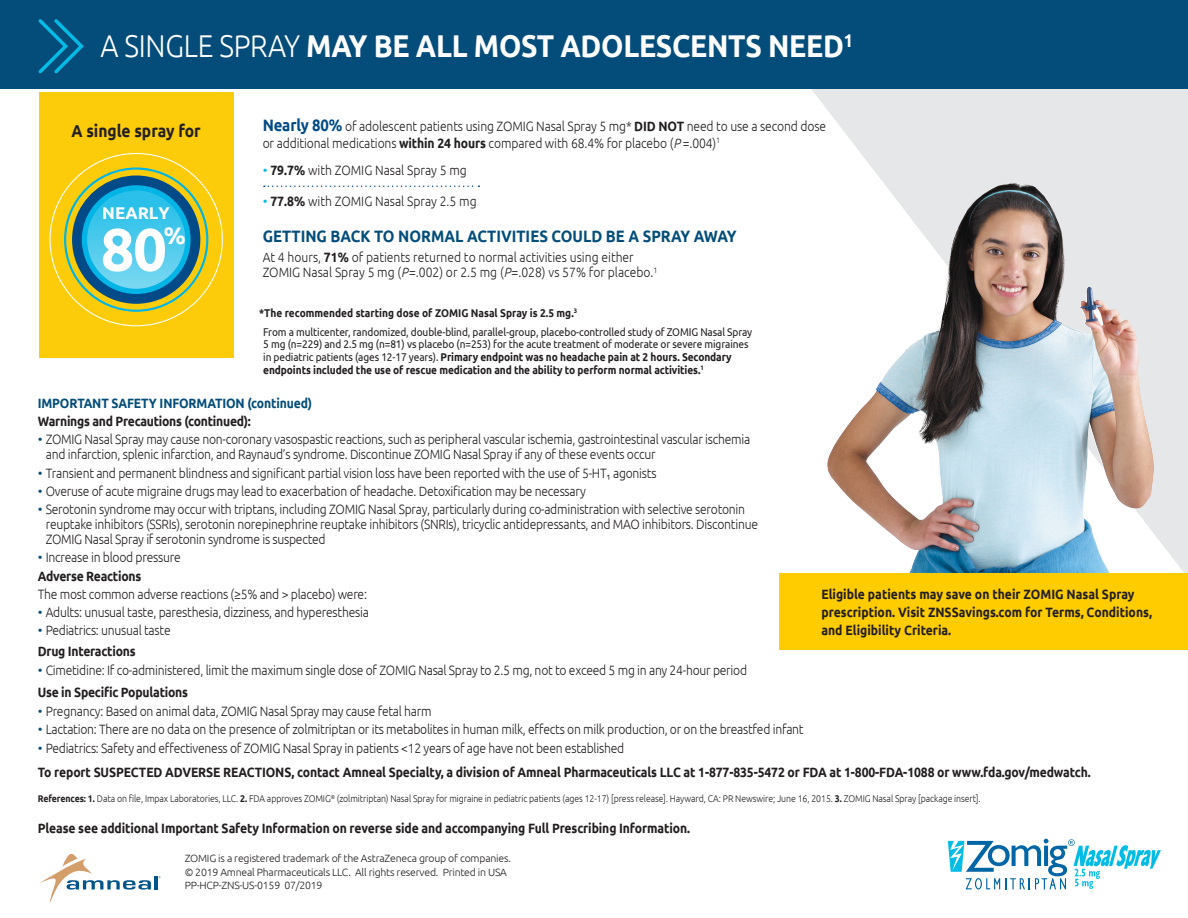
<style>
.page{position:relative;width:1188px;height:918px;background:#fff}
.page>*{position:absolute;margin:0;border:0;box-sizing:border-box;transform-origin:0 0}
.t1{font:700 59.85px "Ubuntu";color:#fff}
.t2{font:700 31.5px "Ubuntu";letter-spacing:-.01em;color:#fff;scale:.9 1}
.t3{font:700 23.85px "Ubuntu";color:#fff}
.t4{font:700 17.25px "Ubuntu";color:#231f20;scale:.9 1}
.t5{font:700 16.95px "Ubuntu";color:#fff}
.t6{font:700 16.5px "Ubuntu";color:#044d7b;scale:.9 1}
.t7{font:300 13.5px/15px "Ubuntu";letter-spacing:-.02em;color:#231f20;scale:.9 1}
.t8{font:700 13.5px/18px "Ubuntu";letter-spacing:-.01em;color:#231f20;scale:.9 1}
.t9{font:300 13.5px/15px "Ubuntu";color:#231f20;scale:.9 1}
.t10{font:700 13.5px "Ubuntu";letter-spacing:-.01em;color:#044d7b;scale:.9 1}
.t11{font:11.25px/12.8px "Ubuntu";letter-spacing:-.01em;color:#231f20;scale:.9 1}
.t12{font:700 11.25px "Ubuntu";color:#231f20;scale:.9 1}
.t13{font:300 10.5px/13.5px "Ubuntu";letter-spacing:-.02em;color:#231f20}
.t14{font:300 9.75px "Ubuntu";letter-spacing:-.01em;color:#231f20;scale:.9 1}
.s1{font-weight:300}
.s2{font-weight:700;font-size:16.5px;color:#004a87}
.s3{font-weight:700}
.s4{font-style:italic}
.s5{color:#02bce5}
.s6{color:#044d7b}
</style>
<div class="page">
<svg style="left:810px;top:89px;width:378px;height:485px;fill:#e6e7e9"></svg>
<svg style="left:264px;top:186px;width:215px;height:1px"></svg>
<div style="left:39px;top:92px;width:194px;height:265px;background:#fccc0a"></div>
<svg style="left:72px;top:175px;width:128px;height:129px"></svg>
<svg style="left:87px;top:191px;width:98px;height:98px;background:#3ebbdf"></svg>
<svg style="left:948px;top:839px;width:213px;height:51px"></svg>
<svg style="left:39px;top:854px;width:122px;height:49px"></svg>
<img style="left:811px;top:155px;width:351px;height:419px">
<div style="left:780px;top:574px;width:408px;height:76px;background:#fc0"></div>
<div style="left:0;top:0;width:1188px;height:89px;background:#044d7b"></div>
<svg style="left:38px;top:19px;width:46px;height:55px"></svg>
<p class="t2" style="left:100px;top:27px;width:838px"><span class="s1">A SINGLE SPRAY</span> MAY BE ALL MOST ADOLESCENTS NEED<sup>1</sup></p>
<p class="t4" style="left:71px;top:120px;width:145px">A single spray for</p>
<p class="t5" style="left:102px;top:203px;width:69px">NEARLY</p>
<p class="t1" style="left:101px;top:213px;width:68px">80</p>
<p class="t3" style="left:164px;top:222px;width:23px">%</p>
<p class="t7" style="left:263px;top:118px;width:628px;line-height:16.5px"><span class="s2">Nearly 80%</span> of adolescent patients using ZOMIG Nasal Spray 5 mg* <span class="s3">DID NOT</span> need to use a second dose or additional medications <span class="s3">within 24 hours</span> compared with 68.4% for placebo (<span class="s4">P</span> =.004)<sup>1</sup></p>
<p class="t9" style="left:263px;top:163px;width:228px"><span class="s5">•</span> <span class="s3">79.7%</span> with ZOMIG Nasal Spray 5 mg</p>
<p class="t9" style="left:263px;top:194px;width:239px"><span class="s5">•</span> <span class="s3">77.8%</span> with ZOMIG Nasal Spray 2.5 mg</p>
<p class="t6" style="left:263px;top:227px;width:528px">GETTING BACK TO NORMAL ACTIVITIES COULD BE A SPRAY AWAY</p>
<p class="t9" style="left:263px;top:250px;width:440px">At 4 hours, <span class="s3">71%</span> of patients returned to normal activities using either<br>ZOMIG Nasal Spray 5 mg (<span class="s4">P</span>=.002) or 2.5 mg (<span class="s4">P</span>=.028) vs 57% for placebo.<sup>1</sup></p>
<p class="t12" style="left:259px;top:306px;width:355px">*The recommended starting dose of ZOMIG Nasal Spray is 2.5 mg.<sup>3</sup></p>
<p class="t11" style="left:263px;top:325px;width:545px">From a multicenter, randomized, double-blind, parallel-group, placebo-controlled study of ZOMIG Nasal Spray 5 mg (n=229) and 2.5 mg (n=81) vs placebo (n=253) for the acute treatment of moderate or severe migraines in pediatric patients (ages 12-17 years). <span class="s3">Primary endpoint was no headache pain at 2 hours. Secondary endpoints included the use of rescue medication and the ability to perform normal activities.</span><sup>1</sup></p>
<p class="t10" style="left:38px;top:395px;width:306px">IMPORTANT SAFETY INFORMATION (continued)</p>
<p class="t8" style="left:38px;top:412px;width:238px">Warnings and Precautions (continued):</p>
<p class="t7" style="left:46px;top:432px;width:784px;text-indent:-8px"><span class="s6">•</span> ZOMIG Nasal Spray may cause non-coronary vasospastic reactions, such as peripheral vascular ischemia, gastrointestinal vascular ischemia and infarction, splenic infarction, and Raynaud’s syndrome. Discontinue ZOMIG Nasal Spray if any of these events occur</p>
<p class="t7" style="left:38px;top:465px;width:689px"><span class="s6">•</span> Transient and permanent blindness and significant partial vision loss have been reported with the use of 5-HT1 agonists</p>
<p class="t7" style="left:38px;top:483px;width:610px"><span class="s6">•</span> Overuse of acute migraine drugs may lead to exacerbation of headache. Detoxification may be necessary</p>
<p class="t7" style="left:46px;top:501px;width:793px;text-indent:-8px"><span class="s6">•</span> Serotonin syndrome may occur with triptans, including ZOMIG Nasal Spray, particularly during co-administration with selective serotonin reuptake inhibitors (SSRIs), serotonin norepinephrine reuptake inhibitors (SNRIs), tricyclic antidepressants, and MAO inhibitors. Discontinue<br>ZOMIG Nasal Spray if serotonin syndrome is suspected</p>
<p class="t7" style="left:38px;top:550px;width:160px"><span class="s6">•</span> Increase in blood pressure</p>
<p class="t8" style="left:38px;top:567px;width:117px">Adverse Reactions</p>
<p class="t7" style="left:38px;top:586px;width:367px">The most common adverse reactions (≥5% and &gt; placebo) were:</p>
<p class="t7" style="left:38px;top:604px;width:369px"><span class="s6">•</span> Adults: unusual taste, paresthesia, dizziness, and hyperesthesia</p>
<p class="t7" style="left:38px;top:623px;width:149px"><span class="s6">•</span> Pediatrics: unusual taste</p>
<p class="t8" style="left:38px;top:642px;width:110px">Drug Interactions</p>
<p class="t7" style="left:38px;top:663px;width:790px"><span class="s6">•</span> Cimetidine: If co-administered, limit the maximum single dose of ZOMIG Nasal Spray to 2.5 mg, not to exceed 5 mg in any 24-hour period</p>
<p class="t8" style="left:38px;top:683px;width:168px">Use in Specific Populations</p>
<p class="t7" style="left:38px;top:704px;width:439px"><span class="s6">•</span> Pregnancy: Based on animal data, ZOMIG Nasal Spray may cause fetal harm</p>
<p class="t7" style="left:38px;top:722px;width:852px"><span class="s6">•</span> Lactation: There are no data on the presence of zolmitriptan or its metabolites in human milk, effects on milk production, or on the breastfed infant</p>
<p class="t7" style="left:38px;top:740px;width:653px"><span class="s6">•</span> Pediatrics: Safety and effectiveness of ZOMIG Nasal Spray in patients &lt;12 years of age have not been established</p>
<p class="t8" style="left:38px;top:763px;width:1172px">To report SUSPECTED ADVERSE REACTIONS, contact Amneal Specialty, a division of Amneal Pharmaceuticals LLC at 1-877-835-5472 or FDA at 1-800-FDA-1088 or www.fda.gov/medwatch.</p>
<p class="t14" style="left:38px;top:793px;width:1049px"><span class="s3">References: 1.</span> Data on file, Impax Laboratories, LLC. <span class="s3">2.</span> FDA approves ZOMIG<sup>®</sup> (zolmitriptan) Nasal Spray for migraine in pediatric patients (ages 12-17) [press release]. Hayward, CA: PR Newswire; June 16, 2015. <span class="s3">3.</span> ZOMIG Nasal Spray [package insert].</p>
<p class="t8" style="left:38px;top:819px;width:726px">Please see additional Important Safety Information on reverse side and accompanying Full Prescribing Information.</p>
<p class="t13" style="left:185px;top:851px;width:328px">ZOMIG is a registered trademark of the AstraZeneca group of companies. © 2019 Amneal Pharmaceuticals LLC. All rights reserved. Printed in USA<br>PP-HCP-ZNS-US-0159 07/2019</p>
<p class="t8" style="left:821px;top:585px;width:369px">Eligible patients may save on their ZOMIG Nasal Spray prescription. Visit ZNSSavings.com for Terms, Conditions, and Eligibility Criteria.</p>
</div>
